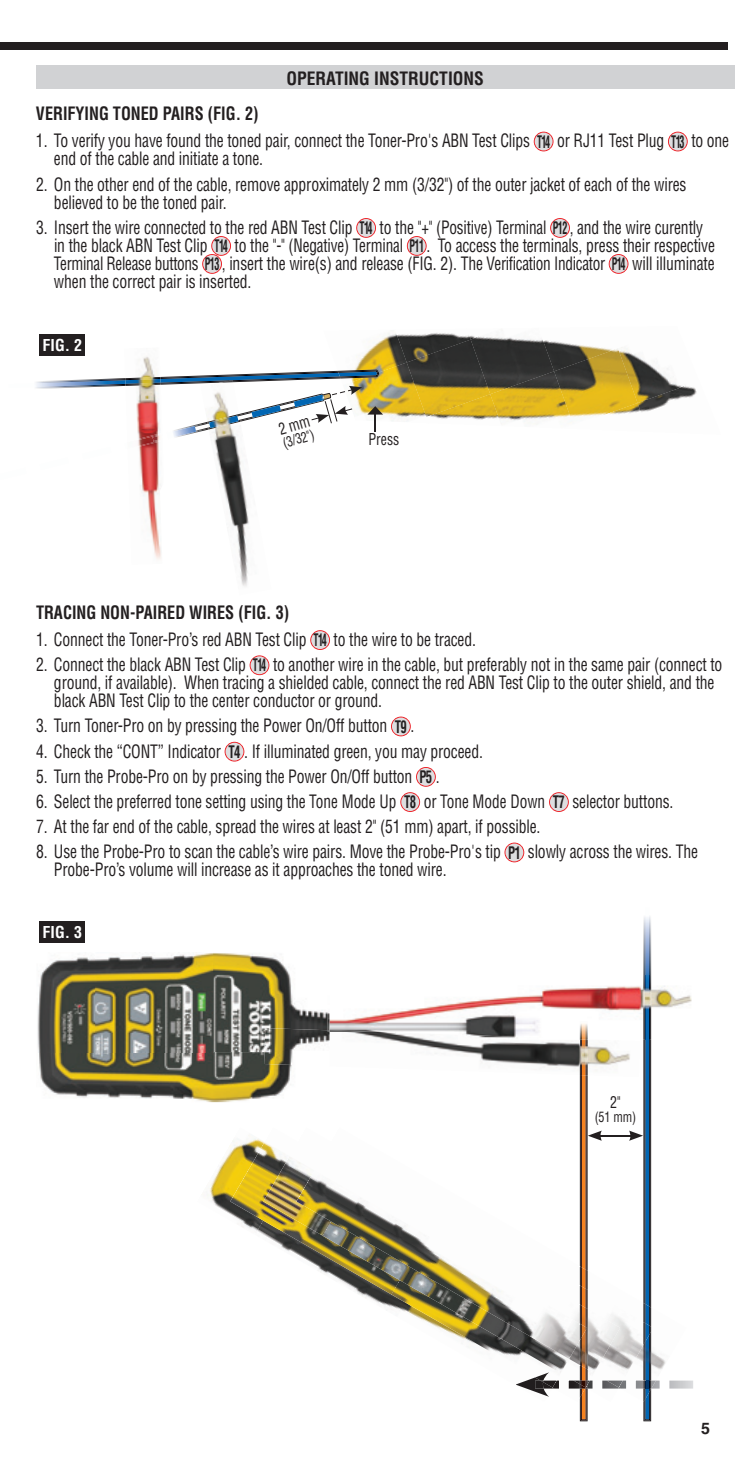
<style>
.page{position:relative;width:756px;height:1458px;background:#fff}
.page>*{position:absolute;margin:0;border:0;box-sizing:border-box;transform-origin:0 0}
.t1{font:condensed 18px/18px "Helvetica LT Std";letter-spacing:-.01em;color:#231f20;scale:.87 1}
.t2{font:700 condensed 18px "Helvetica LT Std";color:#231f20;scale:.9 1}
.t3{font:700 condensed 18px "Helvetica LT Std";color:#231f20}
.t4{font:700 condensed 16px "Helvetica LT Std";color:#fff}
.t5{font:condensed 16px "Helvetica LT Std";color:#231f20;scale:.87 1}
.t6{font:700 16px "Helvetica LT Std";color:#231f20}
.t7{font:condensed 14px "Helvetica LT Std";color:#231f20;scale:.87 1}
.s1{font-weight:700;font-size:16.8px}
</style>
<div class="page">
<div style="left:0;top:42px;width:727px;height:8px;background:#231f20"></div>
<div style="left:36px;top:65px;width:698px;height:24px;background:#d1d2d4"></div>
<svg style="left:534px;top:132px;width:20px;height:19px"></svg>
<svg style="left:668px;top:132px;width:20px;height:19px"></svg>
<svg style="left:356px;top:218px;width:20px;height:20px"></svg>
<svg style="left:550px;top:218px;width:20px;height:20px"></svg>
<svg style="left:407px;top:236px;width:20px;height:20px"></svg>
<svg style="left:202px;top:236px;width:29px;height:38px"></svg>
<svg style="left:609px;top:254px;width:19px;height:20px"></svg>
<svg style="left:310px;top:630px;width:20px;height:20px"></svg>
<svg style="left:250px;top:655px;width:19px;height:20px"></svg>
<svg style="left:391px;top:717px;width:20px;height:19px"></svg>
<svg style="left:225px;top:742px;width:19px;height:20px"></svg>
<svg style="left:400px;top:767px;width:36px;height:45px"></svg>
<svg style="left:549px;top:792px;width:20px;height:20px"></svg>
<svg style="left:505px;top:843px;width:19px;height:19px"></svg>
<img style="left:516px;top:975px;width:176px;height:65px">
<img style="left:330px;top:996px;width:186px;height:34px">
<img style="left:581px;top:1021px;width:6px;height:9px">
<img style="left:389px;top:1032px;width:229px;height:43px">
<img style="left:330px;top:1030px;width:269px;height:10px">
<img style="left:37px;top:953px;width:291px;height:149px">
<img style="left:328px;top:1012px;width:2px;height:16px">
<img style="left:264px;top:1028px;width:66px;height:38px">
<img style="left:207px;top:1135px;width:57px;height:79px">
<img style="left:651px;top:1352px;width:35px;height:50px">
<img style="left:230px;top:1142px;width:67px;height:112px">
<img style="left:290px;top:1142px;width:7px;height:14px">
<img style="left:263px;top:1156px;width:38px;height:80px">
<img style="left:536px;top:1314px;width:82px;height:59px">
<img style="left:297px;top:1170px;width:272px;height:189px">
<img style="left:656px;top:1381px;width:37px;height:8px">
<img style="left:651px;top:1381px;width:5px;height:8px">
<img style="left:602px;top:1381px;width:16px;height:8px">
<img style="left:607px;top:1381px;width:11px;height:7px">
<img style="left:516px;top:1377px;width:32px;height:19px">
<img style="left:535px;top:1372px;width:14px;height:9px">
<svg style="left:535px;top:1381px;width:24px;height:8px"></svg>
<hr style="left:599px;top:1135px;width:33px;height:2px;background:#231f20">
<svg style="left:569px;top:1075px;width:33px;height:344px"></svg>
<svg style="left:618px;top:916px;width:33px;height:503px"></svg>
<div style="left:39px;top:922px;width:46px;height:21px;background:#231f20"></div>
<img style="left:335px;top:333px;width:60px;height:38px">
<img style="left:395px;top:333px;width:72px;height:29px">
<img style="left:467px;top:335px;width:4px;height:4px">
<img style="left:343px;top:362px;width:65px;height:59px">
<img style="left:407px;top:339px;width:64px;height:78px">
<img style="left:471px;top:335px;width:67px;height:59px">
<img style="left:538px;top:339px;width:64px;height:32px">
<img style="left:426px;top:394px;width:64px;height:26px">
<img style="left:490px;top:371px;width:64px;height:51px">
<img style="left:554px;top:348px;width:64px;height:75px">
<img style="left:618px;top:347px;width:52px;height:56px">
<img style="left:574px;top:403px;width:63px;height:20px">
<img style="left:637px;top:381px;width:60px;height:31px">
<div style="left:39px;top:334px;width:46px;height:22px;background:#231f20"></div>
<img style="left:306px;top:371px;width:32px;height:1px">
<img style="left:338px;top:370px;width:42px;height:1px">
<img style="left:277px;top:372px;width:61px;height:1px">
<img style="left:338px;top:371px;width:42px;height:2px">
<img style="left:222px;top:480px;width:27px;height:107px">
<img style="left:140px;top:356px;width:21px;height:204px">
<svg style="left:35px;top:373px;width:348px;height:107px"></svg>
<p class="t3" style="left:286px;top:67px;width:199px">OPERATING INSTRUCTIONS</p>
<p class="t2" style="left:36px;top:103px;width:249px">VERIFYING TONED PAIRS (FIG. 2)</p>
<p class="t1" style="left:54px;top:132px;width:778px;text-indent:-18px">1. To verify you have found the toned pair, connect the Toner-Pro's ABN Test Clips <span class="s1">T14</span> or RJ11 Test Plug <span class="s1">T13</span> to one end of the cable and initiate a tone.</p>
<p class="t1" style="left:54px;top:175px;width:729px;text-indent:-18px">2. On the other end of the cable, remove approximately 2 mm (3/32") of the outer jacket of each of the wires believed to be the toned pair.</p>
<p class="t1" style="left:54px;top:218px;width:761px;text-indent:-18px">3. Insert the wire connected to the red ABN Test Clip <span class="s1">T14</span> to the "+" (Positive) Terminal <span class="s1">P12</span> , and the wire curently in the black ABN Test Clip <span class="s1">T14</span> to the "-" (Negative) Terminal <span class="s1">P11</span> . To access the terminals, press their respective Terminal Release buttons <span class="s1">P13</span> , insert the wire(s) and release (FIG. 2). The Verification Indicator <span class="s1">P14</span> will illuminate when the correct pair is inserted.</p>
<p class="t4" style="left:43px;top:335px;width:41px">FIG. 2</p>
<p class="t7" style="left:281px;top:435px;width:38px;rotate:-16deg">(3/32")</p>
<p class="t5" style="left:369px;top:429px;width:37px">Press</p>
<p class="t2" style="left:36px;top:601px;width:283px">TRACING NON-PAIRED WIRES (FIG. 3)</p>
<p class="t1" style="left:36px;top:630px;width:507px">1. Connect the Toner-Pro’s red ABN Test Clip <span class="s1">T14</span> to the wire to be traced.</p>
<p class="t1" style="left:54px;top:656px;width:770px;text-indent:-18px">2. Connect the black ABN Test Clip <span class="s1">T14</span> to another wire in the cable, but preferably not in the same pair (connect to ground, if available). When tracing a shielded cable, connect the red ABN Test Clip to the outer shield, and the black ABN Test Clip to the center conductor or ground.</p>
<p class="t1" style="left:36px;top:717px;width:437px">3. Turn Toner-Pro on by pressing the Power On/Off button <span class="s1">T9</span> .</p>
<p class="t1" style="left:36px;top:742px;width:515px">4. Check the “CONT” Indicator <span class="s1">T4</span> . If illuminated green, you may proceed.</p>
<p class="t1" style="left:36px;top:767px;width:465px">5. Turn the Probe-Pro on by pressing the Power On/Off button <span class="s1">P5</span> .</p>
<p class="t1" style="left:36px;top:792px;width:734px">6. Select the preferred tone setting using the Tone Mode Up <span class="s1">T8</span> or Tone Mode Down <span class="s1">T7</span> selector buttons.</p>
<p class="t1" style="left:36px;top:818px;width:581px">7. At the far end of the cable, spread the wires at least 2" (51 mm) apart, if possible.</p>
<p class="t1" style="left:54px;top:843px;width:742px;text-indent:-18px">8. Use the Probe-Pro to scan the cable’s wire pairs. Move the Probe-Pro's tip <span class="s1">P1</span> slowly across the wires. The<br>Probe-Pro’s volume will increase as it approaches the toned wire.</p>
<p class="t4" style="left:43px;top:922px;width:41px">FIG. 3</p>
<p class="t5" style="left:610px;top:1092px;width:13px">2"</p>
<p class="t7" style="left:595px;top:1108px;width:49px">(51 mm)</p>
<p class="t6" style="left:701px;top:1418px;width:10px">5</p>
</div>
